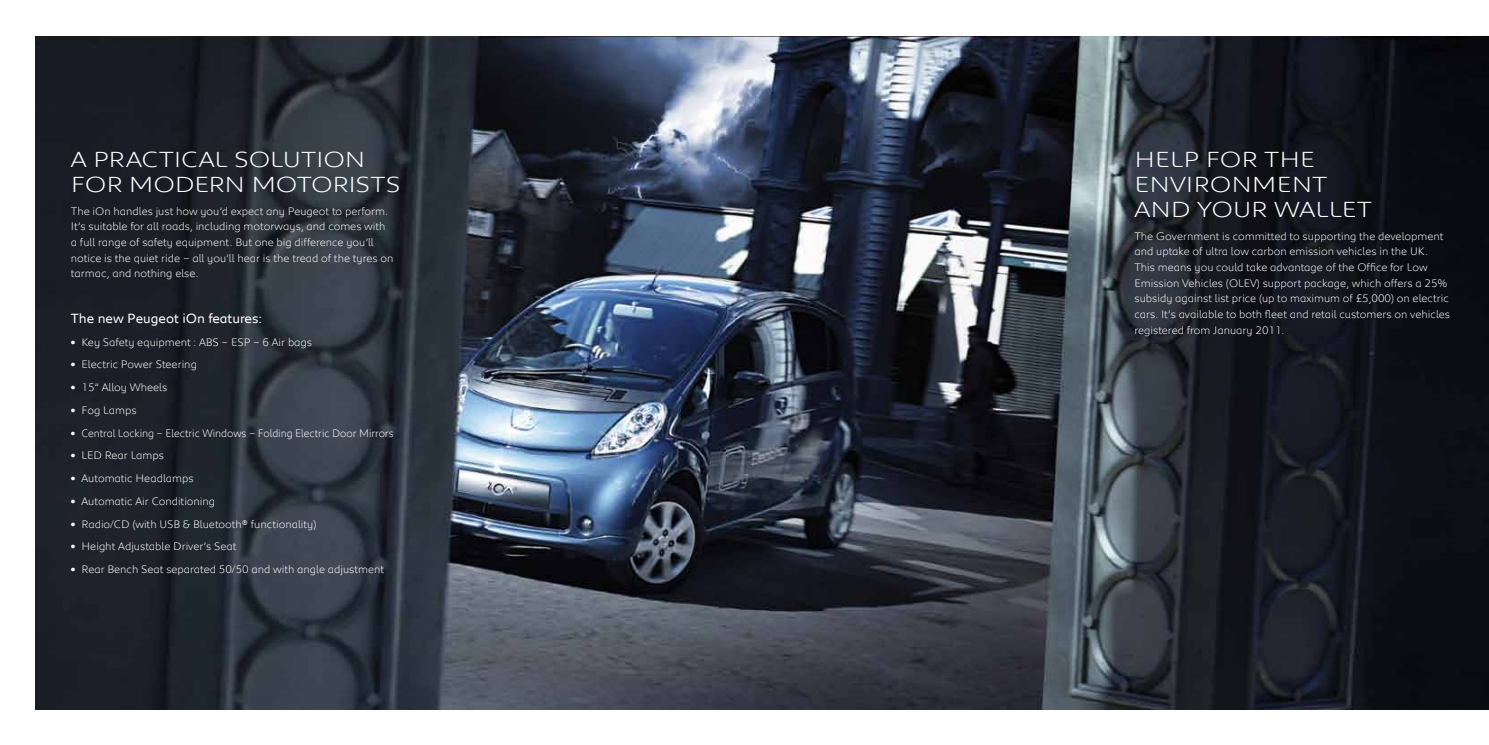
<style>
.page{position:relative;width:1489px;height:745px;background:#fff}
.page>*{position:absolute;margin:0;border:0;box-sizing:border-box;transform-origin:0 0}
.t1{font:300 22.5px/25px "Peugeot Expanded";color:#fff}
.t2{font:13.75px "Peugeot";color:#fff}
.t3{font:300 11.25px/15.6px "Peugeot";color:#fff}
.t4{font:300 11.25px "Peugeot";color:#fff;scale:.95 1}
.s1{font-weight:700}
</style>
<div class="page">
<img style="left:35px;top:36px;width:1453px;height:673px">
<h1 class="t1" style="left:71px;top:145px;width:331px">A PRACTICAL SOLUTION<br>FOR MODERN MOTORISTS</h1>
<p class="t3" style="left:71px;top:202px;width:324px">The iOn handles just how you’d expect any Peugeot to perform.<br>It’s suitable for all roads, including motorways, and comes with a full range of safety equipment. But one big difference you’ll notice is the quiet ride – all you’ll hear is the tread of the tyres on tarmac, and nothing else.</p>
<p class="t2" style="left:71px;top:308px;width:193px">The new Peugeot iOn features:</p>
<p class="t3" style="left:71px;top:333px;width:243px"><span class="s1">•</span> Key Safety equipment : ABS – ESP – 6 Air bags</p>
<p class="t3" style="left:71px;top:356px;width:128px"><span class="s1">•</span> Electric Power Steering</p>
<p class="t3" style="left:71px;top:378px;width:98px"><span class="s1">•</span> 15” Alloy Wheels</p>
<p class="t3" style="left:71px;top:401px;width:67px"><span class="s1">•</span> Fog Lamps</p>
<p class="t4" style="left:71px;top:424px;width:341px"><span class="s1">•</span> Central Locking – Electric Windows – Folding Electric Door Mirrors</p>
<p class="t3" style="left:71px;top:446px;width:95px"><span class="s1">•</span> LED Rear Lamps</p>
<p class="t3" style="left:71px;top:469px;width:124px"><span class="s1">•</span> Automatic Headlamps</p>
<p class="t3" style="left:71px;top:492px;width:146px"><span class="s1">•</span> Automatic Air Conditioning</p>
<p class="t3" style="left:71px;top:515px;width:247px"><span class="s1">•</span> Radio/CD (with USB &amp; Bluetooth® functionality)</p>
<p class="t3" style="left:71px;top:537px;width:167px"><span class="s1">•</span> Height Adjustable Driver’s Seat</p>
<p class="t3" style="left:71px;top:560px;width:315px"><span class="s1">•</span> Rear Bench Seat separated 50/50 and with angle adjustment</p>
<h1 class="t1" style="left:1134px;top:145px;width:239px">HELP FOR THE<br>ENVIRONMENT<br>AND YOUR WALLET</h1>
<p class="t3" style="left:1134px;top:227px;width:317px">The Government is committed to supporting the development and uptake of ultra low carbon emission vehicles in the UK.<br>This means you could take advantage of the Office for Low Emission Vehicles (OLEV) support package, which offers a 25% subsidy against list price (up to maximum of £5,000) on electric cars. It’s available to both fleet and retail customers on vehicles registered from January 2011.</p>
</div>
